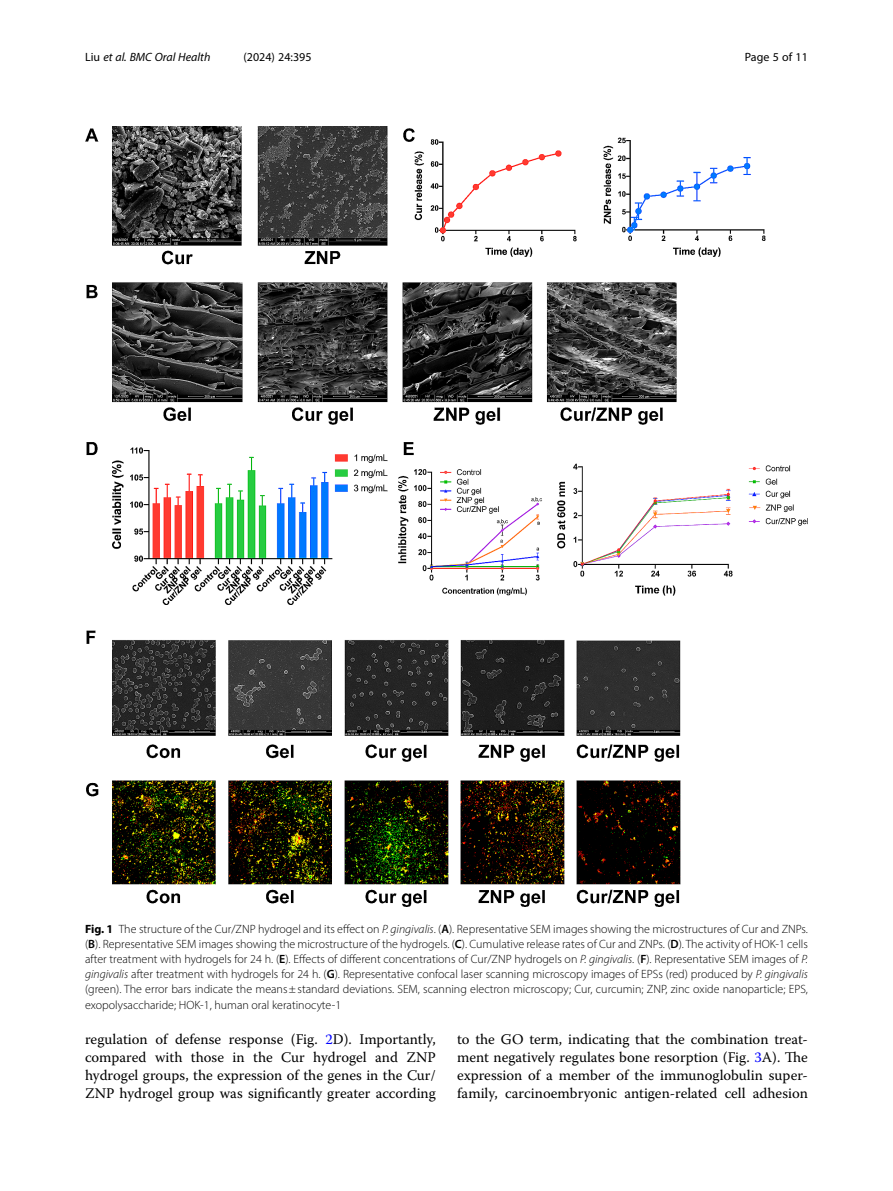
<style>
.page{position:relative;width:893px;height:1191px;background:#fff}
.page>*{position:absolute;margin:0;border:0;box-sizing:border-box;transform-origin:0 0}
.Body_Text{font:14.7px/18px "Warnock Pro";color:#000;text-align:justify}
.Figure_Caption{font:300 12px/15px "Myriad Pro";color:#000;text-align:justify}
.t1{font:italic 12px "Myriad Pro";color:#000}
.t2{font:12px "Myriad Pro";color:#000}
.s1{font-style:normal}
.s2{font-weight:700}
.s3{font-style:italic}
.s4{font-weight:600}
.s5{color:#00f}
</style>
<div class="page">
<img style="left:85px;top:126px;width:723px;height:780px">
<p class="t1" style="left:85px;top:50px;width:127px"><span class="s1">Liu</span> et al. BMC Oral Health</p>
<p class="t2" style="left:244px;top:50px;width:70px">(2024) 24:395</p>
<p class="t2" style="left:745px;top:50px;width:65px">Page 5 of 11</p>
<p class="Figure_Caption" style="left:85px;top:922px;width:724px"><span class="s2">Fig. 1</span> The structure of the Cur/ZNP hydrogel and its effect on <span class="s3">P. gingivalis</span>. (<span class="s4">A</span>). Representative SEM images showing the microstructures of Cur and ZNPs. (<span class="s4">B</span>). Representative SEM images showing the microstructure of the hydrogels. (<span class="s4">C</span>). Cumulative release rates of Cur and ZNPs. (<span class="s4">D</span>). The activity of HOK-1 cells after treatment with hydrogels for 24 h. (<span class="s4">E</span>). Effects of different concentrations of Cur/ZNP hydrogels on <span class="s3">P. gingivalis</span>. (<span class="s4">F</span>). Representative SEM images of <span class="s3">P. gingivalis</span> after treatment with hydrogels for 24 h. (<span class="s4">G</span>). Representative confocal laser scanning microscopy images of EPSs (red) produced by <span class="s3">P. gingivalis </span>(green). The error bars indicate the means±standard deviations. SEM, scanning electron microscopy; Cur, curcumin; ZNP, zinc oxide nanoparticle; EPS, exopolysaccharide; HOK-1, human oral keratinocyte-1</p>
<p class="Body_Text" style="left:85px;top:1030px;width:352px">regulation of defense response (Fig. <span class="s5">2</span>D). Importantly, compared with those in the Cur hydrogel and ZNP hydrogel groups, the expression of the genes in the Cur/ ZNP hydrogel group was significantly greater according</p>
<p class="Body_Text" style="left:457px;top:1030px;width:352px">to the GO term, indicating that the combination treat&shy;ment negatively regulates bone resorption (Fig. <span class="s5">3</span>A). The expression of a member of the immunoglobulin super&shy;family, carcinoembryonic antigen-related cell adhesion</p>
</div>
